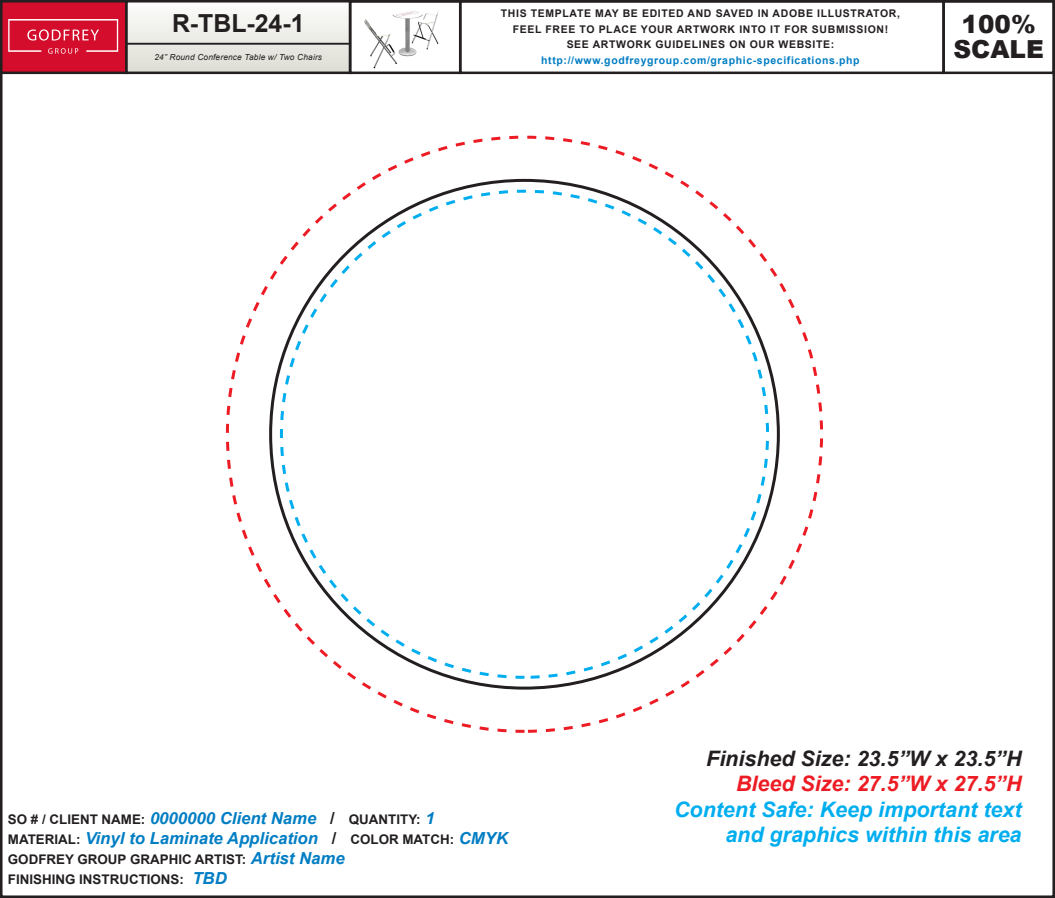
<style>
.page{position:relative;width:1055px;height:898px;background:#fff}
.page>*{position:absolute;margin:0;border:0;box-sizing:border-box;transform-origin:0 0}
.t1{font:700 24.84px "Arial";color:#231f20}
.t2{font:900 24.84px/24.8px "Arial";color:#231f20;text-align:center}
.t3{font:italic 700 21.33px/25.6px "Arial";color:#00aeef;text-align:right}
.t4{font:italic 700 21.33px "Arial";color:#231f20}
.t5{font:italic 700 21.33px "Arial";color:#ed1c24}
.t6{font:italic 700 16.59px "Arial";color:#007dc3}
.t7{font:700 13.26px/19.9px "Arial";color:#231f20}
.t8{font:700 10.56px/15.4px "Arial";letter-spacing:.06em;color:#231f20;text-align:center}
.t9{font:700 10.56px "Arial";letter-spacing:.06em;color:#007dc3}
.t10{font:italic 8.34px "Arial";letter-spacing:.02em;color:#231f20}
.s1{font-style:italic;font-size:16.59px;color:#007dc3}
.s2{font-size:16.59px}
.s3{font-style:normal;font-size:13.26px;color:#231f20}
.s4{font-style:normal;color:#231f20}
</style>
<div class="page">
<div style="left:1px;top:1px;width:125px;height:72px;background:#d30d2b"></div>
<div style="left:0;top:0;width:128px;height:74px;border:3px solid #231f20"></div>
<svg style="left:129px;top:14px;width:218px;height:56px"></svg>
<div style="left:125px;top:0;width:226px;height:74px;border:3px solid #231f20"></div>
<div style="left:349px;top:0;width:112px;height:74px;border:3px solid #231f20"></div>
<div style="left:942px;top:0;width:113px;height:74px;border:3px solid #231f20"></div>
<div style="left:459px;top:0;width:486px;height:74px;border:3px solid #231f20"></div>
<hr style="left:126px;top:43px;width:224px;height:2px;background:#231f20">
<svg style="left:8px;top:19px;width:110px;height:35px"></svg>
<svg style="left:225px;top:135px;width:598px;height:598px"></svg>
<svg style="left:278px;top:188px;width:492px;height:492px"></svg>
<img style="left:364px;top:10px;width:75px;height:59px">
<h1 class="t1" style="left:172px;top:7px;width:134px">R-TBL-24-1</h1>
<p class="t10" style="left:154px;top:51px;width:169px">24” Round Conference Table w/ Two Chairs</p>
<p class="t8" style="left:501px;top:6px;width:400px">THIS TEMPLATE MAY BE EDITED AND SAVED IN ADOBE ILLUSTRATOR,<br>FEEL FREE TO PLACE YOUR ARTWORK INTO IT FOR SUBMISSION!<br>SEE ARTWORK GUIDELINES ON OUR WEBSITE:</p>
<p class="t9" style="left:541px;top:53px;width:320px">http://www.godfreygroup.com/graphic-specifications.php</p>
<h1 class="t2" style="left:953px;top:11px;width:92px">100%<br>SCALE</h1>
<p class="t7" style="left:8px;top:810px;width:428px">SO # / CLIENT NAME: <span class="s1">0000000 Client Name</span> <span class="s2">/</span> QUANTITY: <span class="s1">1</span></p>
<h3 class="t6" style="left:8px;top:827px;width:502px"><span class="s3">MATERIAL:</span> Vinyl to Laminate Application <span class="s4">/</span> <span class="s3">COLOR MATCH:</span> CMYK</h3>
<p class="t7" style="left:8px;top:850px;width:338px">GODFREY GROUP GRAPHIC ARTIST: <span class="s1">Artist Name<br></span>FINISHING INSTRUCTIONS: <span class="s1">TBD</span></p>
<h2 class="t4" style="left:706px;top:744px;width:317px">Finished Size: 23.5”W x 23.5”H</h2>
<h2 class="t5" style="left:736px;top:770px;width:287px">Bleed Size: 27.5”W x 27.5”H</h2>
<h2 class="t3" style="left:674px;top:797px;width:349px">Content Safe: Keep important text and graphics within this area</h2>
</div>
